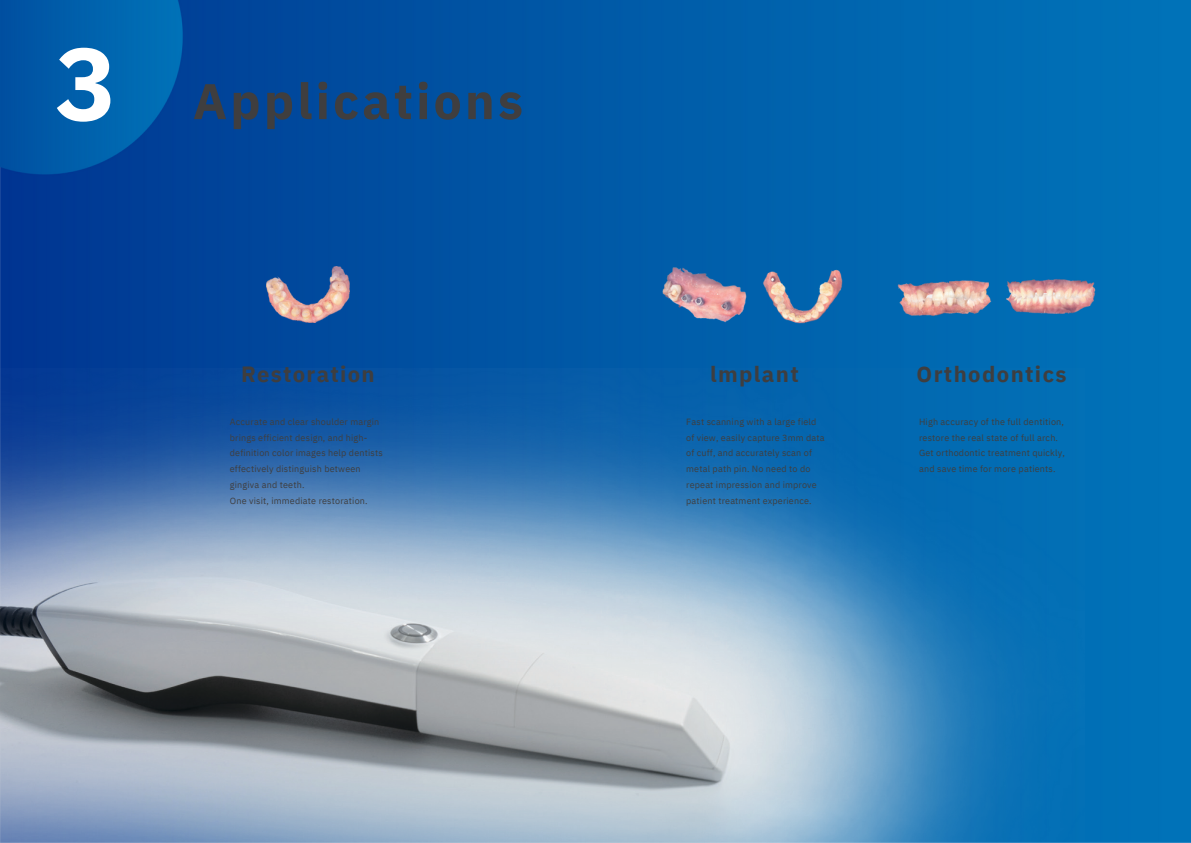
<style>
.page{position:relative;width:1191px;height:843px;background:#fff}
.page>*{position:absolute;margin:0;border:0;box-sizing:border-box;transform-origin:0 0}
.t1{font:700 102.4px "IBM Plex Sans";color:#fff}
.t2{font:700 50px "IBM Plex Sans";letter-spacing:.065em;color:#3f3e3f}
.t3{font:700 22px "IBM Plex Sans";letter-spacing:.065em;color:#3f3e3f}
.t4{font:9px/15.8px "IBM Plex Sans";letter-spacing:.02em;color:#3f3e3f}
</style>
<div class="page">
<img style="left:0;top:0;width:1190px;height:842px">
<img style="left:0;top:368px;width:1084px;height:474px">
<img style="left:890px;top:265px;width:100px;height:59px">
<img style="left:990px;top:263px;width:117px;height:63px">
<img style="left:754px;top:264px;width:97px;height:61px">
<img style="left:658px;top:264px;width:96px;height:61px">
<img style="left:266px;top:266px;width:83px;height:57px">
<h1 class="t1" style="left:55px;top:15px;width:63px">3</h1>
<h2 class="t2" style="left:193px;top:68px;width:332px">Applications</h2>
<h3 class="t3" style="left:241px;top:359px;width:135px">Restoration</h3>
<h3 class="t3" style="left:710px;top:359px;width:90px">lmplant</h3>
<h3 class="t3" style="left:916px;top:359px;width:151px">Orthodontics</h3>
<p class="t4" style="left:230px;top:413px;width:154px">Accurate and clear shoulder margin brings efficient design, and high&shy;definition color images help dentists effectively distinguish between gingiva and teeth.<br>One visit, immediate restoration.</p>
<p class="t4" style="left:686px;top:413px;width:140px">Fast scanning with a large field of view, easily capture 3mm data of cuff, and accurately scan of metal path pin. No need to do repeat impression and improve patient treatment experience.</p>
<p class="t4" style="left:918px;top:413px;width:147px">High accuracy of the full dentition, restore the real state of full arch.<br>Get orthodontic treatment quickly, and save time for more patients.</p>
</div>
